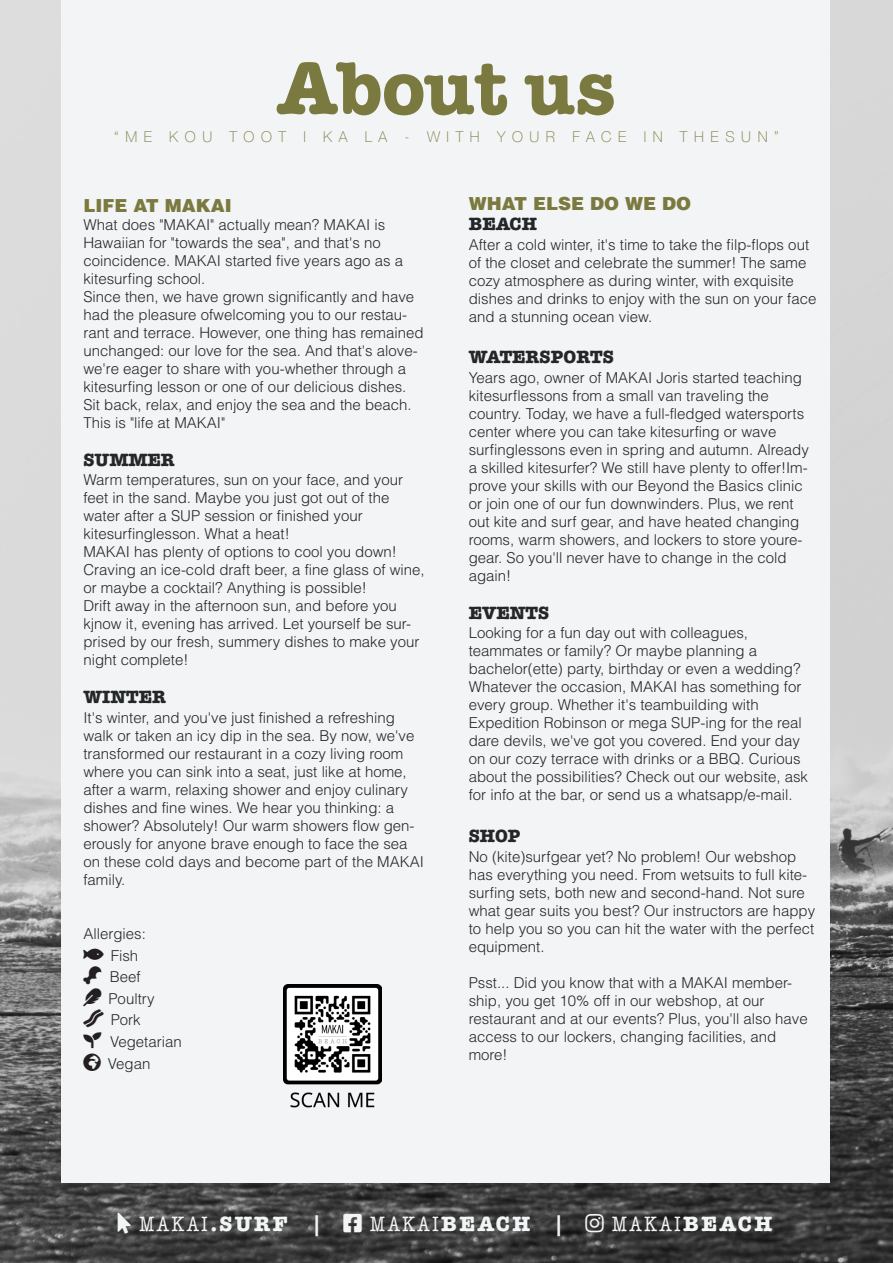
<style>
.page{position:relative;width:893px;height:1263px;background:#fff}
.page>*{position:absolute;margin:0;border:0;box-sizing:border-box;transform-origin:0 0}
.t1{font:700 75px "American Typewriter Std";color:#7a7a40}
.t2{font:700 21px "American Typewriter Std";letter-spacing:.11em;color:#f3f4f5}
.t3{font:condensed 21px "American Typewriter Std";letter-spacing:.11em;color:#f3f4f5}
.t4{font:700 18px "American Typewriter Std";color:#242729}
.t5{font:900 18px/20.1px "Helvetica LT Std";color:#7a7a40}
.t6{font:300 15px/18px "Helvetica LT Std";color:#242729}
.t7{font:100 15px "Helvetica Neue LT Std";letter-spacing:.45em;color:#7a7a40}
.s1{color:#231f20}
.s2{font-family:"American Typewriter Std";font-weight:700;color:#242729}
.s3{font-weight:400;font-stretch:condensed}
.s4{font-weight:700;font-stretch:normal}
</style>
<div class="page">
<img style="left:0;top:0;width:893px;height:1263px">
<div style="left:61px;top:0;width:768px;height:1183px;background:#f3f4f5"></div>
<img style="left:284px;top:984px;width:98px;height:123px">
<svg style="left:118px;top:1212px;width:13px;height:21px"></svg>
<svg style="left:343px;top:1213px;width:19px;height:19px"></svg>
<svg style="left:585px;top:1213px;width:19px;height:19px"></svg>
<p class="t1" style="left:277px;top:44px;width:341px">About us</p>
<p class="t7" style="left:114px;top:128px;width:666px">“ME KOU TOOT I KA LA - WITH YOUR FACE IN THESUN”</p>
<p class="t5" style="left:83px;top:195px;width:150px">LIFE AT MAKAI</p>
<p class="t6" style="left:83px;top:215px;width:303px">What does "MAKAI" actually mean? MAKAI is<br>Hawaiian for "towards the sea", and that's no</p>
<p class="t6" style="left:83px;top:251px;width:342px">coincidence. MAKAI started five years ago as a kitesurfing school.<br>Since then, we have grown significantly and have had the pleasure ofwelcoming you to our restau&shy;rant and terrace. However, one thing has remained unchanged: our love for the sea. And that's alove&shy;we're eager to share with you-whether through a kitesurfing lesson or one of our delicious dishes.<br>Sit back, relax, and enjoy the sea and the beach.<br>This is "life at MAKAI"</p>
<p class="t4" style="left:83px;top:449px;width:93px">SUMMER</p>
<p class="t6" style="left:83px;top:471px;width:321px">Warm temperatures, sun on your face, and your feet in the sand. Maybe you just got out of the water after a SUP session or finished your</p>
<p class="t6" style="left:83px;top:525px;width:343px">kitesurfinglesson. What a heat!<br>MAKAI has plenty of options to cool you down!<br>Craving an ice-cold draft beer, a fine glass of wine, or maybe a cocktail? Anything is possible!<br>Drift away in the afternoon sun, and before you kjnow it, evening has arrived. Let yourself be sur&shy;prised by our fresh, summery dishes to make your night complete!</p>
<p class="t4" style="left:83px;top:687px;width:84px">WINTER</p>
<p class="t6" style="left:83px;top:708px;width:342px">It's winter, and you've just finished a refreshing walk or taken an icy dip in the sea. By now, we've transformed our restaurant in a cozy living room where you can sink into a seat, just like at home, after a warm, relaxing shower and enjoy culinary dishes and fine wines. We hear you thinking: a shower? Absolutely! Our warm showers flow gen&shy;erously for anyone brave enough to face the sea on these cold days and become part of the MAKAI family.</p>
<p class="t6" style="left:83px;top:924px;width:64px">Allergies:</p>
<p class="t6" style="left:83px;top:946px;width:56px"><span class="s1">▲</span> Fish</p>
<p class="t6" style="left:83px;top:968px;width:59px"><span class="s1">◆▲▼▼</span> Beef</p>
<p class="t6" style="left:83px;top:989px;width:73px"><span class="s1">▼</span> Poultry</p>
<p class="t6" style="left:83px;top:1011px;width:59px"><span class="s1">□■</span> Pork</p>
<p class="t6" style="left:83px;top:1032px;width:100px"><span class="s1">▲●■</span> Vegetarian</p>
<p class="t6" style="left:83px;top:1054px;width:68px"><span class="s1">●□</span> Vegan</p>
<p class="t5" style="left:469px;top:193px;width:224px">WHAT ELSE DO WE DO<br><span class="s2">BEACH</span></p>
<p class="t6" style="left:469px;top:235px;width:349px">After a cold winter, it's time to take the filp-flops out of the closet and celebrate the summer! The same cozy atmosphere as during winter, with exquisite dishes and drinks to enjoy with the sun on your face and a stunning ocean view.</p>
<p class="t4" style="left:469px;top:347px;width:147px">WATERSPORTS</p>
<p class="t6" style="left:469px;top:368px;width:335px">Years ago, owner of MAKAI Joris started teaching kitesurflessons from a small van traveling the</p>
<p class="t6" style="left:469px;top:404px;width:337px">country. Today, we have a full-fledged watersports center where you can take kitesurfing or wave</p>
<p class="t6" style="left:469px;top:440px;width:342px">surfinglessons even in spring and autumn. Already a skilled kitesurfer? We still have plenty to offer!Im&shy;prove your skills with our Beyond the Basics clinic or join one of our fun downwinders. Plus, we rent out kite and surf gear, and have heated changing rooms, warm showers, and lockers to store youre&shy;gear. So you'll never have to change in the cold again!</p>
<p class="t4" style="left:469px;top:602px;width:82px">EVENTS</p>
<p class="t6" style="left:469px;top:624px;width:334px">Looking for a fun day out with colleagues, teammates or family? Or maybe planning a bachelor(ette) party, birthday or even a wedding?<br>Whatever the occasion, MAKAI has something for every group. Whether it's teambuilding with</p>
<p class="t6" style="left:469px;top:714px;width:341px">Expedition Robinson or mega SUP-ing for the real dare devils, we've got you covered. End your day on our cozy terrace with drinks or a BBQ. Curious about the possibilities? Check out our website, ask for info at the bar, or send us a whatsapp/e-mail.</p>
<p class="t4" style="left:469px;top:825px;width:53px">SHOP</p>
<p class="t6" style="left:469px;top:847px;width:348px">No (kite)surfgear yet? No problem! Our webshop has everything you need. From wetsuits to full kite&shy;surfing sets, both new and second-hand. Not sure what gear suits you best? Our instructors are happy to help you so you can hit the water with the perfect equipment.</p>
<p class="t6" style="left:469px;top:973px;width:325px">Psst... Did you know that with a MAKAI member&shy;ship, you get 10% off in our webshop, at our</p>
<p class="t6" style="left:469px;top:1009px;width:341px">restaurant and at our events? Plus, you'll also have access to our lockers, changing facilities, and more!</p>
<p class="t2" style="left:139px;top:1211px;width:186px"><span class="s3">MAKAI</span>.SURF |</p>
<p class="t2" style="left:370px;top:1211px;width:197px"><span class="s3">MAKAI</span>BEACH |</p>
<p class="t3" style="left:612px;top:1212px;width:162px">MAKAI<span class="s4">BEACH</span></p>
</div>
